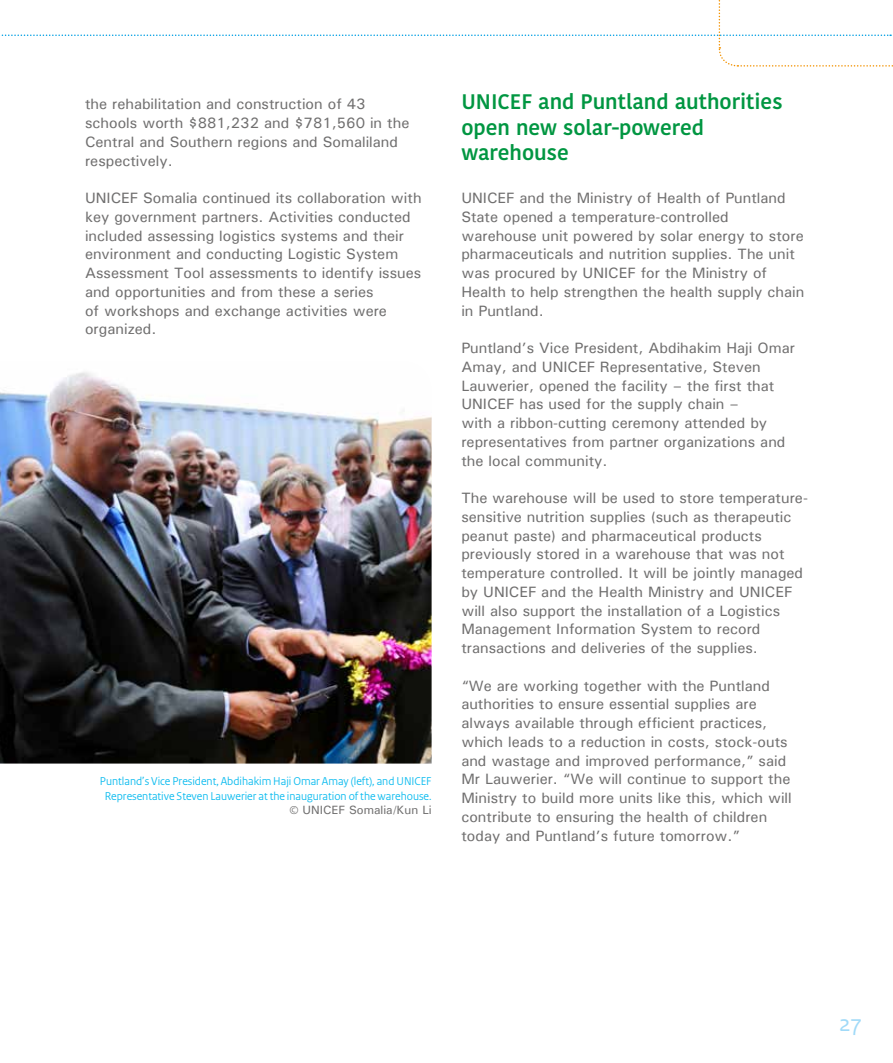
<style>
.page{position:relative;width:893px;height:1063px;background:#fff}
.page>*{position:absolute;margin:0;border:0;box-sizing:border-box;transform-origin:0 0}
.t1{font:24px "Rijksoverheid Sans Text";color:#a1daf8}
.t2{font:600 21px/25.2px "Kohinoor Bangla";color:#009641}
.t3{font:500 15px/18.8px "Univers";color:#706f6f}
.t4{font:12px/14.4px "Rijksoverheid Sans Heading";color:#0bbbef;text-align:center}
.t5{font:500 12px "Univers";color:#706f6f}
.s1{font-family:"Rijksoverheid Sans Heading";font-weight:400}
</style>
<div class="page">
<svg style="left:1px;top:0;width:892px;height:67px"></svg>
<img style="left:0;top:372px;width:432px;height:392px">
<p class="t3" style="left:85px;top:95px;width:326px">the rehabilitation and construction of 43 schools worth $881,232 and $781,560 in the Central and Southern regions and Somaliland respectively.</p>
<p class="t3" style="left:85px;top:188px;width:338px">UNICEF Somalia continued its collaboration with key government partners. Activities conducted included assessing logistics systems and their environment and conducting Logistic System Assessment Tool assessments to identify issues and opportunities and from these a series<br>of workshops and exchange activities were organized.</p>
<p class="t4" style="left:100px;top:774px;width:333px">Puntland’s Vice President, Abdihakim Haji Omar Amay (left), and UNICEF<br>Representative Steven Lauwerier at the inauguration of the warehouse.</p>
<p class="t5" style="left:289px;top:802px;width:144px"><span class="s1">©</span> UNICEF Somalia/Kun Li</p>
<h2 class="t2" style="left:461px;top:89px;width:323px">UNICEF and Puntland authorities open new solar-powered warehouse</h2>
<p class="t3" style="left:461px;top:188px;width:344px">UNICEF and the Ministry of Health of Puntland State opened a temperature-controlled warehouse unit powered by solar energy to store pharmaceuticals and nutrition supplies. The unit was procured by UNICEF for the Ministry of Health to help strengthen the health supply chain in Puntland.</p>
<p class="t3" style="left:461px;top:338px;width:335px">Puntland’s Vice President, Abdihakim Haji Omar Amay, and UNICEF Representative, Steven Lauwerier, opened the facility – the first that UNICEF has used for the supply chain –<br>with a ribbon-cutting ceremony attended by representatives from partner organizations and the local community.</p>
<p class="t3" style="left:461px;top:488px;width:348px">The warehouse will be used to store temperature&shy;sensitive nutrition supplies (such as therapeutic peanut paste) and pharmaceutical products previously stored in a warehouse that was not temperature controlled. It will be jointly managed by UNICEF and the Health Ministry and UNICEF will also support the installation of a Logistics Management Information System to record transactions and deliveries of the supplies.</p>
<p class="t3" style="left:461px;top:676px;width:332px">“We are working together with the Puntland authorities to ensure essential supplies are always available through efficient practices, which leads to a reduction in costs, stock-outs and wastage and improved performance,” said Mr Lauwerier. “We will continue to support the Ministry to build more units like this, which will contribute to ensuring the health of children today and Puntland’s future tomorrow.”</p>
<h1 class="t1" style="left:839px;top:1010px;width:24px">27</h1>
</div>
